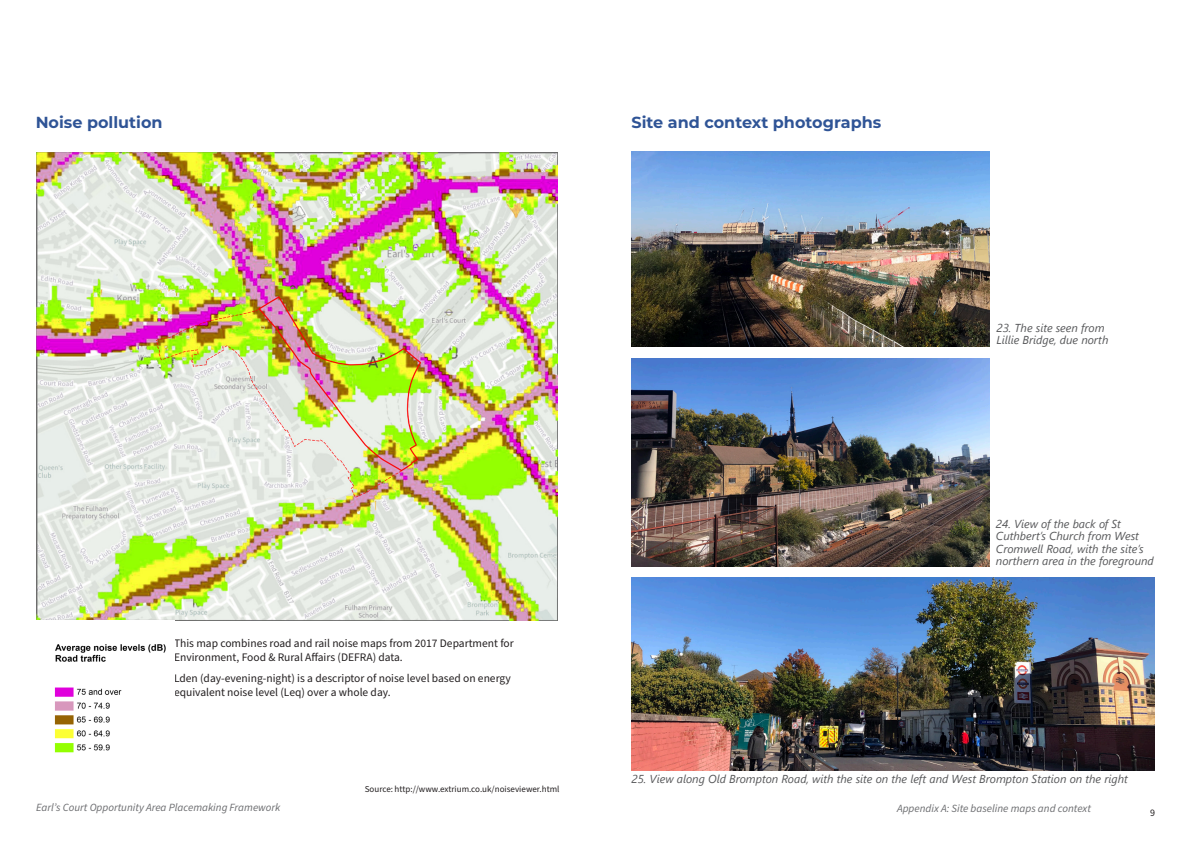
<style>
.page{position:relative;width:1191px;height:842px;background:#fff}
.page>*{position:absolute;margin:0;border:0;box-sizing:border-box;transform-origin:0 0}
.Heading_2{font:700 16px "Montserrat";color:#2f5496}
.t1{font:italic 11.5px/12.4px "Segoe UI";color:#57585a}
.t2{font:11.5px/13.8px "Source Sans Pro";color:#231f20}
.t3{font:italic 11px "Source Sans Pro";color:#6c6d70}
.t4{font:10px "Source Sans Pro";color:#231f20}
.Vision_statement{font:9px "Source Sans Pro";color:#231f20}
</style>
<div class="page">
<img style="left:36px;top:153px;width:522px;height:467px">
<img style="left:54px;top:644px;width:112px;height:109px">
<img style="left:631px;top:151px;width:358px;height:196px">
<img style="left:631px;top:578px;width:524px;height:192px">
<img style="left:631px;top:358px;width:358px;height:209px">
<h2 class="Heading_2" style="left:36px;top:111px;width:128px">Noise pollution</h2>
<h2 class="Heading_2" style="left:631px;top:111px;width:251px">Site and context photographs</h2>
<p class="t2" style="left:174px;top:636px;width:341px">This map combines road and rail noise maps from 2017 Department for<br>Environment, Food &amp; Rural Affairs (DEFRA) data.</p>
<p class="t2" style="left:174px;top:672px;width:338px">Lden (day-evening-night) is a descriptor of noise level based on energy equivalent noise level (Leq) over a whole day.</p>
<p class="Vision_statement" style="left:365px;top:783px;width:196px">Source: http://www.extrium.co.uk/noiseviewer.html</p>
<p class="t1" style="left:996px;top:319px;width:113px">23. The site seen from<br>Lillie Bridge, due north</p>
<p class="t1" style="left:996px;top:516px;width:159px">24. View of the back of St<br>Cuthbert’s Church from West<br>Cromwell Road, with the site’s northern area in the foreground</p>
<p class="t1" style="left:631px;top:770px;width:498px">25. View along Old Brompton Road, with the site on the left and West Brompton Station on the right</p>
<p class="t3" style="left:36px;top:800px;width:246px">Earl’s Court Opportunity Area Placemaking Framework</p>
<p class="t3" style="left:897px;top:801px;width:195px">Appendix A: Site baseline maps and context</p>
<p class="t4" style="left:1150px;top:806px;width:6px">9</p>
</div>
